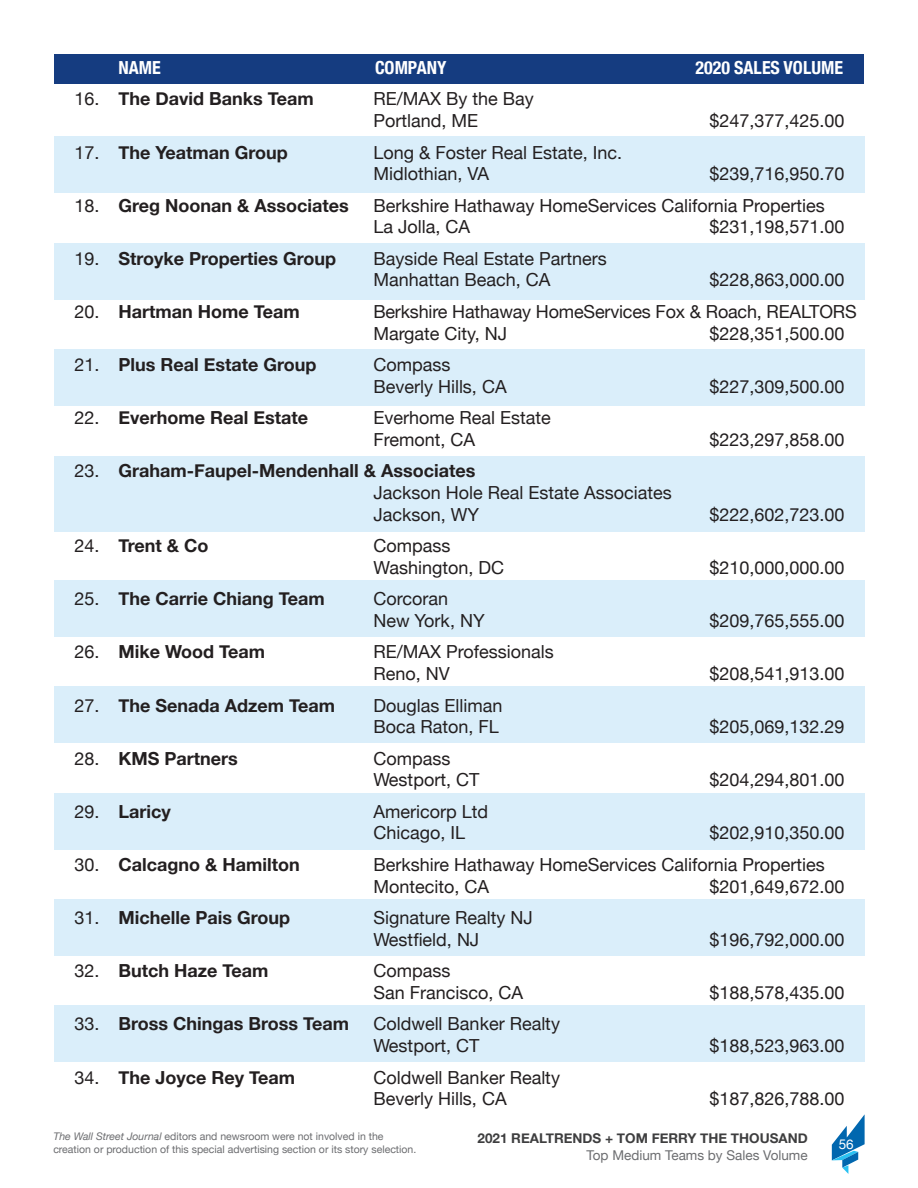
<style>
.page{position:relative;width:918px;height:1188px;background:#fff}
.page>*{position:absolute;margin:0;border:0;box-sizing:border-box;transform-origin:0 0}
.t1{font:18px/21.6px "Helvetica Neue";color:#231f20}
.t2{font:700 18px "Helvetica Neue";color:#231f20}
.t3{font:700 condensed 18px "Helvetica Neue";color:#fff}
.t4{font:700 13.5px "Helvetica Neue";color:#3e3e3f}
.t5{font:13.5px "Helvetica Neue";color:#6c6d70}
.t6{font:13.5px "Helvetica Neue";color:#fff}
.t7{font:10.5px/12.6px "Helvetica Neue";color:#6c6d70}
.s1{font-weight:400}
.s2{font-weight:700}
.s3{font-style:italic}
</style>
<div class="page">
<svg style="left:832px;top:1114px;width:33px;height:60px"></svg>
<div style="left:54px;top:137px;width:811px;height:56px;background:#daeefa"></div>
<div style="left:54px;top:243px;width:811px;height:56px;background:#daeefa"></div>
<div style="left:54px;top:350px;width:811px;height:56px;background:#daeefa"></div>
<div style="left:54px;top:456px;width:811px;height:75px;background:#daeefa"></div>
<div style="left:54px;top:580px;width:811px;height:56px;background:#daeefa"></div>
<div style="left:54px;top:687px;width:811px;height:56px;background:#daeefa"></div>
<div style="left:54px;top:793px;width:811px;height:56px;background:#daeefa"></div>
<div style="left:54px;top:899px;width:811px;height:57px;background:#daeefa"></div>
<div style="left:54px;top:1006px;width:811px;height:56px;background:#daeefa"></div>
<div style="left:54px;top:54px;width:810px;height:29px;background:#153c80"></div>
<p class="t3" style="left:118px;top:53px;width:44px">NAME</p>
<p class="t3" style="left:375px;top:53px;width:73px">COMPANY</p>
<p class="t3" style="left:695px;top:53px;width:149px">2020 SALES VOLUME</p>
<p class="t2" style="left:74px;top:85px;width:241px"><span class="s1">16.</span> The David Banks Team</p>
<p class="t1" style="left:373px;top:89px;width:162px">RE/MAX By the Bay<br>Portland, ME</p>
<p class="t1" style="left:709px;top:111px;width:137px">$247,377,425.00</p>
<p class="t2" style="left:74px;top:138px;width:215px"><span class="s1">17.</span> The Yeatman Group</p>
<p class="t1" style="left:373px;top:142px;width:250px">Long &amp; Foster Real Estate, Inc.<br>Midlothian, VA</p>
<p class="t1" style="left:709px;top:164px;width:137px">$239,716,950.70</p>
<p class="t2" style="left:74px;top:191px;width:276px"><span class="s1">18.</span> Greg Noonan &amp; Associates</p>
<p class="t1" style="left:373px;top:196px;width:453px">Berkshire Hathaway HomeServices California Properties<br>La Jolla, CA</p>
<p class="t1" style="left:709px;top:217px;width:137px">$231,198,571.00</p>
<p class="t2" style="left:74px;top:244px;width:263px"><span class="s1">19.</span> Stroyke Properties Group</p>
<p class="t1" style="left:373px;top:249px;width:235px">Bayside Real Estate Partners<br>Manhattan Beach, CA</p>
<p class="t1" style="left:709px;top:270px;width:137px">$228,863,000.00</p>
<p class="t2" style="left:74px;top:297px;width:227px"><span class="s1">20.</span> Hartman Home Team</p>
<p class="t1" style="left:373px;top:302px;width:485px">Berkshire Hathaway HomeServices Fox &amp; Roach, REALTORS<br>Margate City, NJ</p>
<p class="t1" style="left:709px;top:323px;width:137px">$228,351,500.00</p>
<p class="t2" style="left:74px;top:351px;width:243px"><span class="s1">21.</span> Plus Real Estate Group</p>
<p class="t1" style="left:373px;top:355px;width:135px">Compass<br>Beverly Hills, CA</p>
<p class="t2" style="left:74px;top:404px;width:235px"><span class="s1">22.</span> Everhome Real Estate</p>
<p class="t1" style="left:373px;top:408px;width:179px">Everhome Real Estate<br>Fremont, CA</p>
<p class="t1" style="left:373px;top:461px;width:300px;text-indent:-299px">23. <span class="s2">Graham-Faupel-Mendenhall &amp; Associates<br></span>Jackson Hole Real Estate Associates<br>Jackson, WY</p>
<p class="t2" style="left:74px;top:532px;width:136px"><span class="s1">24.</span> Trent &amp; Co</p>
<p class="t1" style="left:373px;top:536px;width:132px">Compass<br>Washington, DC</p>
<p class="t2" style="left:74px;top:585px;width:252px"><span class="s1">25.</span> The Carrie Chiang Team</p>
<p class="t1" style="left:373px;top:589px;width:113px">Corcoran<br>New York, NY</p>
<p class="t2" style="left:74px;top:638px;width:192px"><span class="s1">26.</span> Mike Wood Team</p>
<p class="t1" style="left:373px;top:642px;width:182px">RE/MAX Professionals<br>Reno, NV</p>
<p class="t2" style="left:74px;top:691px;width:262px"><span class="s1">27.</span> The Senada Adzem Team</p>
<p class="t1" style="left:373px;top:695px;width:131px">Douglas Elliman<br>Boca Raton, FL</p>
<p class="t2" style="left:74px;top:744px;width:165px"><span class="s1">28.</span> KMS Partners</p>
<p class="t1" style="left:373px;top:749px;width:107px">Compass<br>Westport, CT</p>
<p class="t2" style="left:74px;top:797px;width:98px"><span class="s1">29.</span> Laricy</p>
<p class="t1" style="left:373px;top:802px;width:116px">Americorp Ltd<br>Chicago, IL</p>
<p class="t1" style="left:709px;top:377px;width:137px">$227,309,500.00</p>
<p class="t1" style="left:709px;top:430px;width:137px">$223,297,858.00</p>
<p class="t1" style="left:709px;top:504px;width:137px">$222,602,723.00</p>
<p class="t1" style="left:709px;top:558px;width:137px">$210,000,000.00</p>
<p class="t1" style="left:709px;top:611px;width:137px">$209,765,555.00</p>
<p class="t1" style="left:709px;top:664px;width:137px">$208,541,913.00</p>
<p class="t1" style="left:709px;top:717px;width:137px">$205,069,132.29</p>
<p class="t1" style="left:709px;top:770px;width:137px">$204,294,801.00</p>
<p class="t1" style="left:709px;top:823px;width:137px">$202,910,350.00</p>
<p class="t2" style="left:74px;top:850px;width:227px"><span class="s1">30.</span> Calcagno &amp; Hamilton</p>
<p class="t1" style="left:373px;top:855px;width:453px">Berkshire Hathaway HomeServices California Properties<br>Montecito, CA</p>
<p class="t1" style="left:709px;top:876px;width:137px">$201,649,672.00</p>
<p class="t2" style="left:74px;top:904px;width:217px"><span class="s1">31.</span> Michelle Pais Group</p>
<p class="t1" style="left:373px;top:908px;width:161px">Signature Realty NJ<br>Westfield, NJ</p>
<p class="t2" style="left:74px;top:957px;width:196px"><span class="s1">32.</span> Butch Haze Team</p>
<p class="t1" style="left:373px;top:961px;width:151px">Compass<br>San Francisco, CA</p>
<p class="t2" style="left:74px;top:1010px;width:276px"><span class="s1">33.</span> Bross Chingas Bross Team</p>
<p class="t1" style="left:373px;top:1014px;width:188px">Coldwell Banker Realty<br>Westport, CT</p>
<p class="t2" style="left:74px;top:1063px;width:222px"><span class="s1">34.</span> The Joyce Rey Team</p>
<p class="t1" style="left:373px;top:1067px;width:188px">Coldwell Banker Realty<br>Beverly Hills, CA</p>
<p class="t1" style="left:709px;top:930px;width:137px">$196,792,000.00</p>
<p class="t1" style="left:709px;top:983px;width:137px">$188,578,435.00</p>
<p class="t1" style="left:709px;top:1036px;width:137px">$188,523,963.00</p>
<p class="t1" style="left:709px;top:1089px;width:137px">$187,826,788.00</p>
<p class="t7" style="left:53px;top:1131px;width:365px"><span class="s3">The Wall Street Journal</span> editors and newsroom were not involved in the creation or production of this special advertising section or its story selection.</p>
<p class="t4" style="left:478px;top:1128px;width:332px">2021 REALTRENDS + TOM FERRY THE THOUSAND</p>
<p class="t5" style="left:587px;top:1145px;width:223px">Top Medium Teams by Sales Volume</p>
<p class="t6" style="left:839px;top:1135px;width:17px">56</p>
</div>
